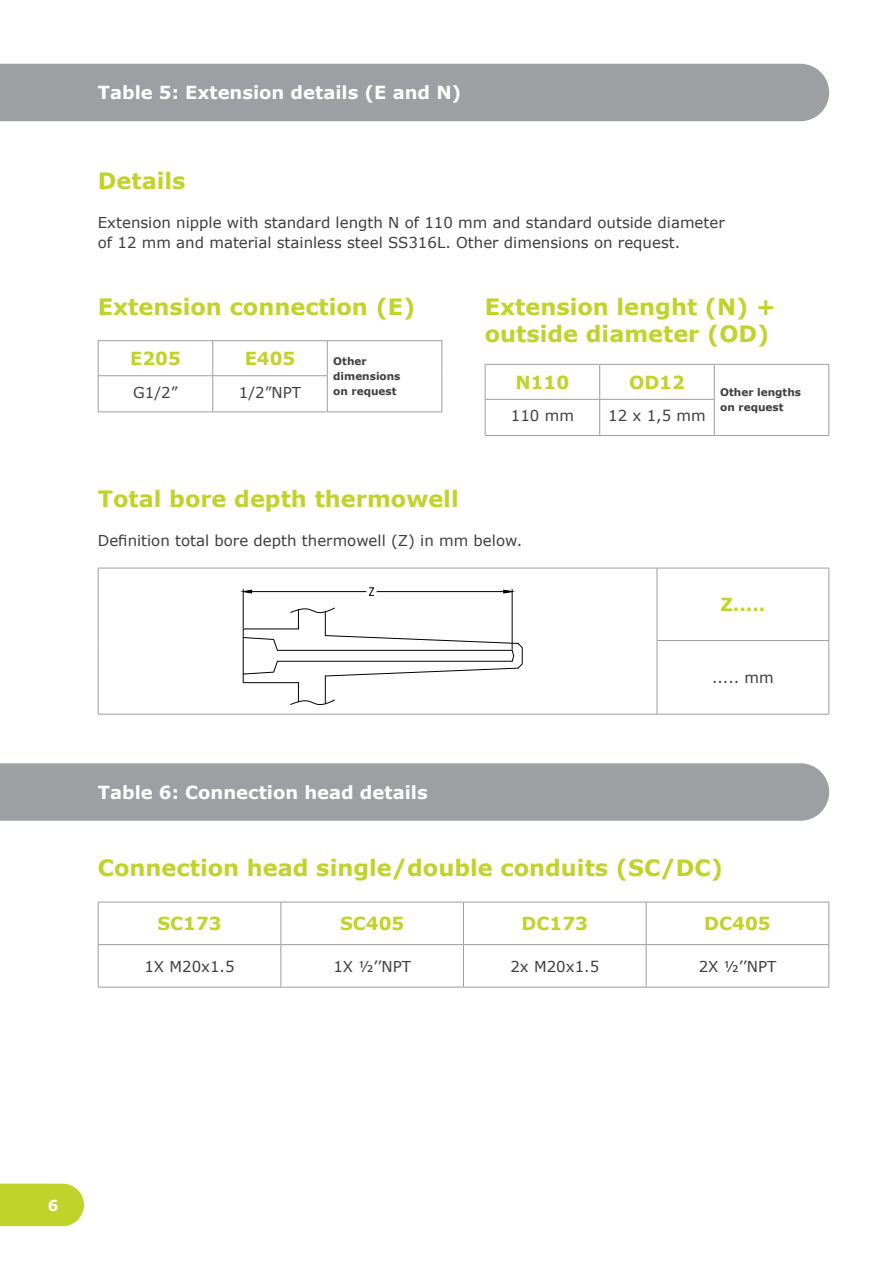
<style>
.page{position:relative;width:893px;height:1263px;background:#fff}
.page>*{position:absolute;margin:0;border:0;box-sizing:border-box;transform-origin:0 0}
.t1{font:700 22.5px/27px "Verdana";color:#c0d32b}
.t2{font:700 18px "Verdana";color:#fff}
.t3{font:700 18px "Verdana";color:#c0d32b}
.t4{font:15px/19.5px "Verdana";color:#3e3e3f}
.t5{font:700 15px "Verdana";color:#fff}
.t6{font:700 10.5px/15px "Verdana";color:#3e3e3f}
</style>
<div class="page">
<div style="left:0;top:1184px;width:84px;height:42px;background:#c0d32b"></div>
<hr style="left:98px;top:340px;width:115px;height:1px;background:#9d9fa2">
<hr style="left:98px;top:341px;width:1px;height:34px;background:#9d9fa2">
<hr style="left:213px;top:340px;width:114px;height:1px;background:#9d9fa2">
<hr style="left:212px;top:341px;width:1px;height:34px;background:#9d9fa2">
<hr style="left:327px;top:340px;width:115px;height:1px;background:#9d9fa2">
<hr style="left:327px;top:341px;width:1px;height:34px;background:#9d9fa2">
<hr style="left:441px;top:341px;width:1px;height:35px;background:#9d9fa2">
<hr style="left:98px;top:375px;width:115px;height:1px;background:#9d9fa2">
<hr style="left:98px;top:376px;width:1px;height:35px;background:#9d9fa2">
<hr style="left:213px;top:375px;width:115px;height:1px;background:#9d9fa2">
<hr style="left:212px;top:376px;width:1px;height:35px;background:#9d9fa2">
<hr style="left:327px;top:376px;width:1px;height:35px;background:#9d9fa2">
<hr style="left:441px;top:376px;width:1px;height:35px;background:#9d9fa2">
<hr style="left:98px;top:411px;width:115px;height:1px;background:#9d9fa2">
<hr style="left:213px;top:411px;width:114px;height:1px;background:#9d9fa2">
<hr style="left:327px;top:411px;width:115px;height:1px;background:#9d9fa2">
<hr style="left:485px;top:364px;width:115px;height:1px;background:#9d9fa2">
<hr style="left:485px;top:365px;width:1px;height:34px;background:#9d9fa2">
<hr style="left:600px;top:364px;width:114px;height:1px;background:#9d9fa2">
<hr style="left:599px;top:365px;width:1px;height:34px;background:#9d9fa2">
<hr style="left:714px;top:364px;width:115px;height:1px;background:#9d9fa2">
<hr style="left:714px;top:365px;width:1px;height:34px;background:#9d9fa2">
<hr style="left:828px;top:365px;width:1px;height:34px;background:#9d9fa2">
<hr style="left:485px;top:399px;width:115px;height:1px;background:#9d9fa2">
<hr style="left:485px;top:400px;width:1px;height:35px;background:#9d9fa2">
<hr style="left:600px;top:399px;width:115px;height:1px;background:#9d9fa2">
<hr style="left:599px;top:400px;width:1px;height:35px;background:#9d9fa2">
<hr style="left:714px;top:400px;width:1px;height:35px;background:#9d9fa2">
<hr style="left:828px;top:399px;width:1px;height:36px;background:#9d9fa2">
<hr style="left:485px;top:435px;width:115px;height:1px;background:#9d9fa2">
<hr style="left:600px;top:435px;width:114px;height:1px;background:#9d9fa2">
<hr style="left:714px;top:435px;width:115px;height:1px;background:#9d9fa2">
<div style="left:0;top:64px;width:829px;height:57px;background:#9d9fa2"></div>
<hr style="left:98px;top:568px;width:559px;height:1px;background:#9d9fa2">
<hr style="left:98px;top:568px;width:1px;height:72px;background:#9d9fa2">
<hr style="left:657px;top:568px;width:172px;height:1px;background:#9d9fa2">
<hr style="left:657px;top:568px;width:1px;height:72px;background:#9d9fa2">
<hr style="left:828px;top:568px;width:1px;height:72px;background:#9d9fa2">
<hr style="left:98px;top:640px;width:1px;height:74px;background:#9d9fa2">
<hr style="left:657px;top:640px;width:172px;height:1px;background:#9d9fa2">
<hr style="left:657px;top:641px;width:1px;height:73px;background:#9d9fa2">
<hr style="left:828px;top:641px;width:1px;height:73px;background:#9d9fa2">
<hr style="left:98px;top:714px;width:559px;height:1px;background:#9d9fa2">
<hr style="left:657px;top:714px;width:172px;height:1px;background:#9d9fa2">
<div style="left:0;top:763px;width:829px;height:58px;background:#9d9fa2"></div>
<hr style="left:98px;top:902px;width:183px;height:1px;background:#9d9fa2">
<hr style="left:98px;top:902px;width:1px;height:42px;background:#9d9fa2">
<hr style="left:281px;top:902px;width:182px;height:1px;background:#9d9fa2">
<hr style="left:280px;top:902px;width:1px;height:42px;background:#9d9fa2">
<hr style="left:463px;top:902px;width:183px;height:1px;background:#9d9fa2">
<hr style="left:463px;top:902px;width:1px;height:42px;background:#9d9fa2">
<hr style="left:646px;top:902px;width:183px;height:1px;background:#9d9fa2">
<hr style="left:646px;top:902px;width:1px;height:42px;background:#9d9fa2">
<hr style="left:828px;top:902px;width:1px;height:42px;background:#9d9fa2">
<hr style="left:98px;top:944px;width:183px;height:1px;background:#9d9fa2">
<hr style="left:98px;top:945px;width:1px;height:42px;background:#9d9fa2">
<hr style="left:281px;top:944px;width:182px;height:1px;background:#9d9fa2">
<hr style="left:280px;top:945px;width:1px;height:42px;background:#9d9fa2">
<hr style="left:463px;top:944px;width:183px;height:1px;background:#9d9fa2">
<hr style="left:463px;top:945px;width:1px;height:42px;background:#9d9fa2">
<hr style="left:646px;top:944px;width:183px;height:1px;background:#9d9fa2">
<hr style="left:646px;top:945px;width:1px;height:42px;background:#9d9fa2">
<hr style="left:828px;top:945px;width:1px;height:42px;background:#9d9fa2">
<hr style="left:98px;top:987px;width:183px;height:1px;background:#9d9fa2">
<hr style="left:281px;top:987px;width:182px;height:1px;background:#9d9fa2">
<hr style="left:463px;top:987px;width:183px;height:1px;background:#9d9fa2">
<hr style="left:646px;top:987px;width:183px;height:1px;background:#9d9fa2">
<svg style="left:208px;top:568px;width:336px;height:146px"></svg>
<p class="t2" style="left:98px;top:81px;width:365px">Table 5: Extension details (E and N)</p>
<h1 class="t1" style="left:98px;top:168px;width:89px">Details</h1>
<p class="t4" style="left:98px;top:213px;width:628px">Extension nipple with standard length N of 110 mm and standard outside diameter of 12 mm and material stainless steel SS316L. Other dimensions on request.</p>
<h1 class="t1" style="left:98px;top:293px;width:319px">Extension connection (E)</h1>
<p class="t3" style="left:130px;top:347px;width:52px">E205</p>
<p class="t3" style="left:245px;top:347px;width:52px">E405</p>
<p class="t6" style="left:333px;top:354px;width:69px">Other dimensions</p>
<p class="t4" style="left:133px;top:383px;width:46px">G1/2”</p>
<p class="t4" style="left:239px;top:383px;width:64px">1/2”NPT</p>
<p class="t6" style="left:333px;top:384px;width:65px">on request</p>
<h1 class="t1" style="left:485px;top:293px;width:292px">Extension lenght (N) + outside diameter (OD)</h1>
<p class="t3" style="left:516px;top:370px;width:55px">N110</p>
<p class="t3" style="left:629px;top:370px;width:57px">OD12</p>
<p class="t6" style="left:720px;top:385px;width:82px">Other lengths on request</p>
<p class="t4" style="left:511px;top:406px;width:65px">110 mm</p>
<p class="t4" style="left:608px;top:406px;width:99px">12 x 1,5 mm</p>
<h1 class="t1" style="left:98px;top:485px;width:362px">Total bore depth thermowell</h1>
<p class="t4" style="left:98px;top:531px;width:426px">Definition total bore depth thermowell (Z) in mm below.</p>
<p class="t2" style="left:98px;top:781px;width:331px">Table 6: Connection head details</p>
<p class="t3" style="left:720px;top:593px;width:46px">Z.....</p>
<p class="t4" style="left:712px;top:668px;width:63px">..... mm</p>
<h1 class="t1" style="left:98px;top:855px;width:627px">Connection head single/double conduits (SC/DC)</h1>
<p class="t3" style="left:157px;top:912px;width:66px">SC173</p>
<p class="t3" style="left:340px;top:912px;width:66px">SC405</p>
<p class="t3" style="left:522px;top:912px;width:68px">DC173</p>
<p class="t3" style="left:704px;top:912px;width:68px">DC405</p>
<p class="t4" style="left:144px;top:957px;width:92px">1X M20x1.5</p>
<p class="t4" style="left:333px;top:957px;width:79px">1X ½’’NPT</p>
<p class="t4" style="left:510px;top:957px;width:90px">2x M20x1.5</p>
<p class="t4" style="left:699px;top:957px;width:79px">2X ½’’NPT</p>
<p class="t5" style="left:48px;top:1195px;width:12px">6</p>
</div>
